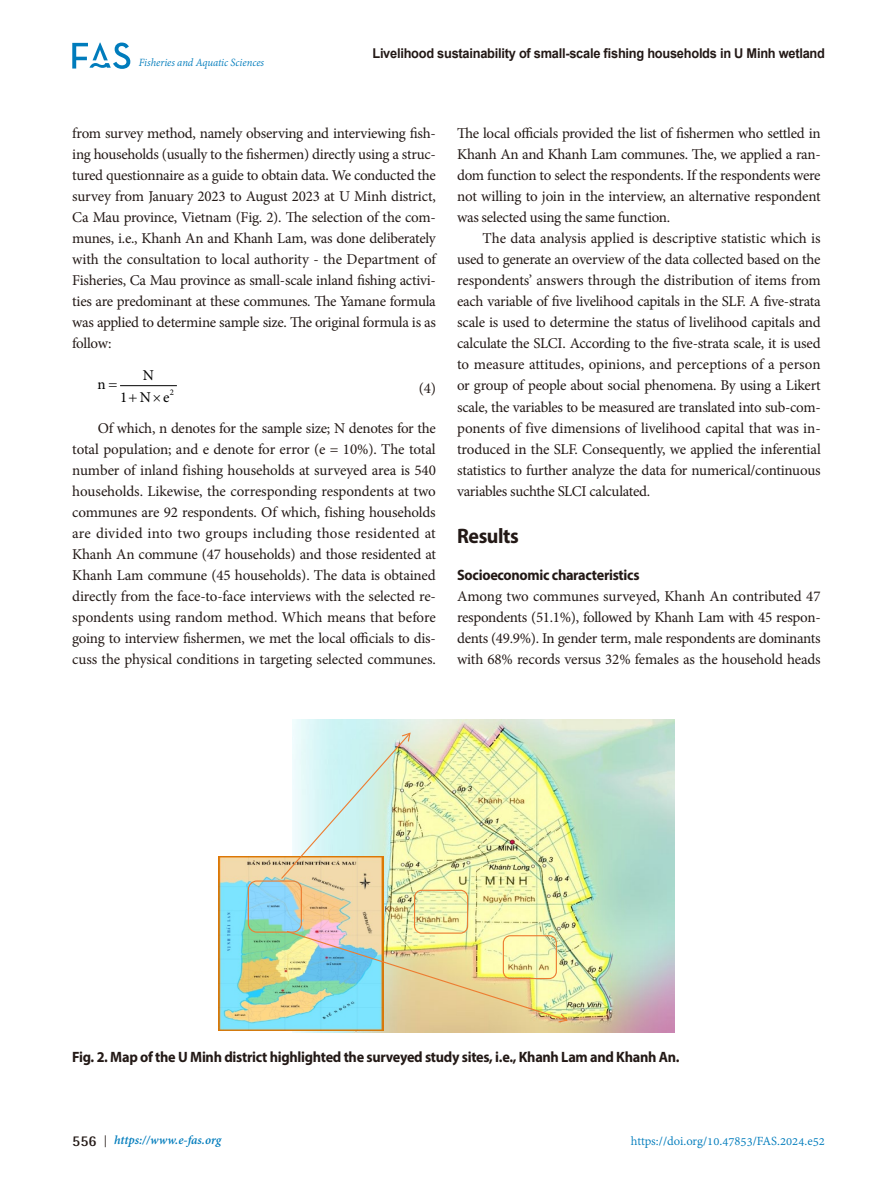
<style>
.page{position:relative;width:893px;height:1191px;background:#fff}
.page>*{position:absolute;margin:0;border:0;box-sizing:border-box;transform-origin:0 0}
.headiing_1st{font:700 21px "Myriad Pro";letter-spacing:-.02em;color:#231916;scale:.95 1}
.main_text_2nd_more_i{font:15px/21px "Minion Pro";letter-spacing:-.015em;color:#231916;text-align:justify}
.main_text_1st_no_ind{font:15px/21px "Minion Pro";letter-spacing:-.02em;color:#231916;text-align:justify}
.table_title{font:700 15px "Myriad Pro";letter-spacing:-.02em;color:#231916;scale:.95 1}
.heading_2nd{font:700 15px "Myriad Pro";letter-spacing:-.02em;color:#231916;scale:.95 1}
.t1{font:15px "Minion Pro";color:#000}
.t2{font:700 13.5px "Arial";letter-spacing:-.02em;color:#231916;scale:.95 1}
.t3{font:13.5px "Adobe Devanagari";color:#007cbc}
.t4{font:italic 700 13.5px "Adobe Devanagari";color:#007cbc}
.t5{font:italic 12px "Adobe Devanagari";letter-spacing:-.005em;color:#007cbc;scale:.95 1}
.t6{font:8.7px "Minion Pro";color:#000}
.s1{font-family:"Rotis Semi Sans Std";font-style:normal;font-size:15px;color:#231916}
.s2{font-family:"Helvetica Neue LT Pro";font-weight:300;font-style:normal;font-stretch:condensed;font-size:16.05px;color:#231916}
</style>
<div class="page">
<svg style="left:72px;top:43px;width:58px;height:26px"></svg>
<hr style="left:121px;top:385px;width:55px;height:1px;background:#000">
<img style="left:293px;top:719px;width:382px;height:313px">
<img style="left:218px;top:856px;width:165px;height:174px">
<div style="left:248px;top:880px;width:54px;height:52px;border:1px solid #ed7d31;border-radius:9px"></div>
<img style="left:286px;top:930px;width:283px;height:93px">
<svg style="left:280px;top:731px;width:131px;height:149px;background:#dbebda"></svg>
<div style="left:414px;top:889px;width:54px;height:44px;border:1px solid #ed7d31;border-radius:7px"></div>
<div style="left:503px;top:935px;width:54px;height:44px;border:1px solid #ed7d31;border-radius:7px"></div>
<p class="t5" style="left:139px;top:56px;width:133px">Fisheries and Aquatic Sciences</p>
<p class="t2" style="left:372px;top:44px;width:478px">Livelihood sustainability of small-scale fishing households in U Minh wetland</p>
<p class="main_text_1st_no_ind" style="left:72px;top:123px;width:365px">from survey method, namely observing and interviewing fish&shy;ing households (usually to the fishermen) directly using a struc&shy;tured questionnaire as a guide to obtain data. We conducted the survey from January 2023 to August 2023 at U Minh district, Ca Mau province, Vietnam (Fig. 2). The selection of the com&shy;munes, i.e., Khanh An and Khanh Lam, was done deliberately with the consultation to local authority - the Department of Fisheries, Ca Mau province as small-scale inland fishing activi&shy;ties are predominant at these communes. The Yamane formula was applied to determine sample size. The original formula is as follow:</p>
<p class="t1" style="left:143px;top:365px;width:13px">N</p>
<p class="t1" style="left:97px;top:374px;width:10px">n</p>
<p class="main_text_2nd_more_i" style="left:419px;top:378px;width:18px">(4)</p>
<p class="main_text_2nd_more_i" style="left:72px;top:417px;width:365px;text-indent:26px">Of which, n denotes for the sample size; N denotes for the total population; and e denote for error (e = 10%). The total number of inland fishing households at surveyed area is 540 households. Likewise, the corresponding respondents at two communes are 92 respondents. Of which, fishing households are divided into two groups including those residented at Khanh An commune (47 households) and those residented at Khanh Lam commune (45 households). The data is obtained directly from the face-to-face interviews with the selected re&shy;spondents using random method. Which means that before going to interview fishermen, we met the local officials to dis&shy;cuss the physical conditions in targeting selected communes.</p>
<p class="t6" style="left:170px;top:386px;width:6px">2</p>
<p class="t1" style="left:120px;top:387px;width:51px">1Ne</p>
<p class="main_text_2nd_more_i" style="left:457px;top:123px;width:365px">The local officials provided the list of fishermen who settled in Khanh An and Khanh Lam communes. The, we applied a ran&shy;dom function to select the respondents. If the respondents were not willing to join in the interview, an alternative respondent was selected using the same function.</p>
<p class="main_text_2nd_more_i" style="left:457px;top:228px;width:365px;text-indent:26px">The data analysis applied is descriptive statistic which is used to generate an overview of the data collected based on the respondents’ answers through the distribution of items from each variable of five livelihood capitals in the SLF. A five-strata scale is used to determine the status of livelihood capitals and calculate the SLCI. According to the five-strata scale, it is used to measure attitudes, opinions, and perceptions of a person or group of people about social phenomena. By using a Likert scale, the variables to be measured are translated into sub-com&shy;ponents of five dimensions of livelihood capital that was in&shy;troduced in the SLF. Consequently, we applied the inferential statistics to further analyze the data for numerical/continuous variables suchthe SLCI calculated.</p>
<p class="headiing_1st" style="left:457px;top:522px;width:66px">Results</p>
<p class="heading_2nd" style="left:457px;top:565px;width:193px">Socioeconomic characteristics</p>
<p class="main_text_1st_no_ind" style="left:457px;top:585px;width:365px">Among two communes surveyed, Khanh An contributed 47 respondents (51.1%), followed by Khanh Lam with 45 respon&shy;dents (49.9%). In gender term, male respondents are dominants with 68% records versus 32% females as the household heads</p>
<p class="table_title" style="left:72px;top:1046px;width:641px">Fig. 2. Map of the U Minh district highlighted the surveyed study sites, i.e., Khanh Lam and Khanh An.</p>
<p class="t4" style="left:72px;top:1132px;width:151px"><span class="s1">556</span> <span class="s2">|</span> https://www.e-fas.org</p>
<p class="t3" style="left:631px;top:1133px;width:196px">https://doi.org/10.47853/FAS.2024.e52</p>
</div>
